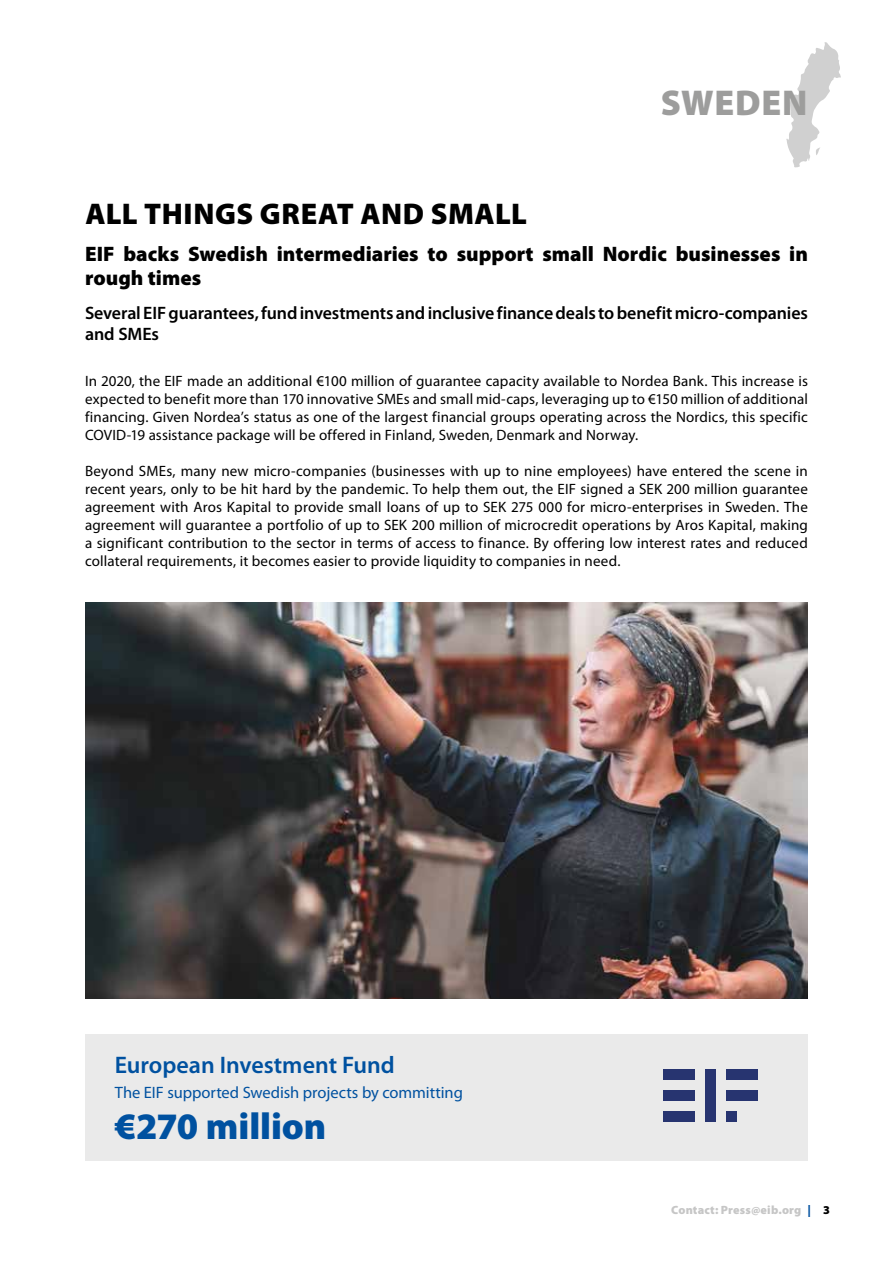
<style>
.page{position:relative;width:893px;height:1263px;background:#fff}
.page>*{position:absolute;margin:0;border:0;box-sizing:border-box;transform-origin:0 0}
.t1{font:900 37.5px "Myriad Pro";letter-spacing:-.005em;color:#0051a0}
.t2{font:900 36px "Myriad Pro";letter-spacing:.02em;color:#9d9d9c}
.t3{font:900 30px "Myriad Pro";letter-spacing:.015em;color:#000}
.t4{font:600 24px "Myriad Pro";color:#0051a0}
.t5{font:900 21px/24px "Myriad Pro";color:#000}
.t6{font:600 18px/21px "Myriad Pro";letter-spacing:-.01em;color:#000}
.t7{font:16.5px "Myriad Pro";letter-spacing:-.005em;color:#0051a0}
.t8{font:15px/18px "Myriad Pro";letter-spacing:.01em;color:#000;text-align:justify}
.t9{font:900 12px "Myriad Pro";letter-spacing:.015em;color:#c6c6c6}
.s1{color:#0051a0}
.s2{color:#000}
</style>
<div class="page">
<svg style="left:786px;top:42px;width:55px;height:125px"></svg>
<img style="left:85px;top:602px;width:723px;height:396px">
<div style="left:85px;top:1035px;width:723px;height:126px;background:#eaeaea"></div>
<div style="left:663px;top:1069px;width:32px;height:11px;background:#273470"></div>
<div style="left:705px;top:1069px;width:11px;height:53px;background:#273470"></div>
<div style="left:726px;top:1111px;width:11px;height:11px;background:#273470"></div>
<div style="left:663px;top:1090px;width:32px;height:11px;background:#273470"></div>
<div style="left:726px;top:1069px;width:32px;height:11px;background:#273470"></div>
<div style="left:726px;top:1090px;width:32px;height:11px;background:#273470"></div>
<div style="left:663px;top:1111px;width:32px;height:11px;background:#273470"></div>
<h2 class="t2" style="left:661px;top:82px;width:148px">SWEDEN</h2>
<h3 class="t3" style="left:85px;top:197px;width:443px">ALL THINGS GREAT AND SMALL</h3>
<h3 class="t5" style="left:85px;top:242px;width:724px">EIF backs Swedish intermediaries to support small Nordic businesses in rough times</h3>
<p class="t6" style="left:85px;top:302px;width:724px">Several EIF guarantees, fund investments and inclusive finance deals to benefit micro-companies and SMEs</p>
<p class="t8" style="left:85px;top:372px;width:724px">In 2020, the EIF made an additional €100 million of guarantee capacity available to Nordea Bank. This increase is expected to benefit more than 170 innovative SMEs and small mid-caps, leveraging up to €150 million of additional financing. Given Nordea’s status as one of the largest financial groups operating across the Nordics, this specific COVID-19 assistance package will be offered in Finland, Sweden, Denmark and Norway.</p>
<p class="t8" style="left:85px;top:462px;width:724px">Beyond SMEs, many new micro-companies (businesses with up to nine employees) have entered the scene in recent years, only to be hit hard by the pandemic. To help them out, the EIF signed a SEK 200 million guarantee agreement with Aros Kapital to provide small loans of up to SEK 275 000 for micro-enterprises in Sweden. The agreement will guarantee a portfolio of up to SEK 200 million of microcredit operations by Aros Kapital, making a significant contribution to the sector in terms of access to finance. By offering low interest rates and reduced collateral requirements, it becomes easier to provide liquidity to companies in need.</p>
<h3 class="t4" style="left:115px;top:1052px;width:282px">European Investment Fund</h3>
<p class="t7" style="left:115px;top:1084px;width:350px">The EIF supported Swedish projects by committing</p>
<h1 class="t1" style="left:115px;top:1105px;width:213px">€270 million</h1>
<p class="t9" style="left:671px;top:1203px;width:160px">Contact: Press@eib.org <span class="s1">|</span> <span class="s2">3</span></p>
</div>
